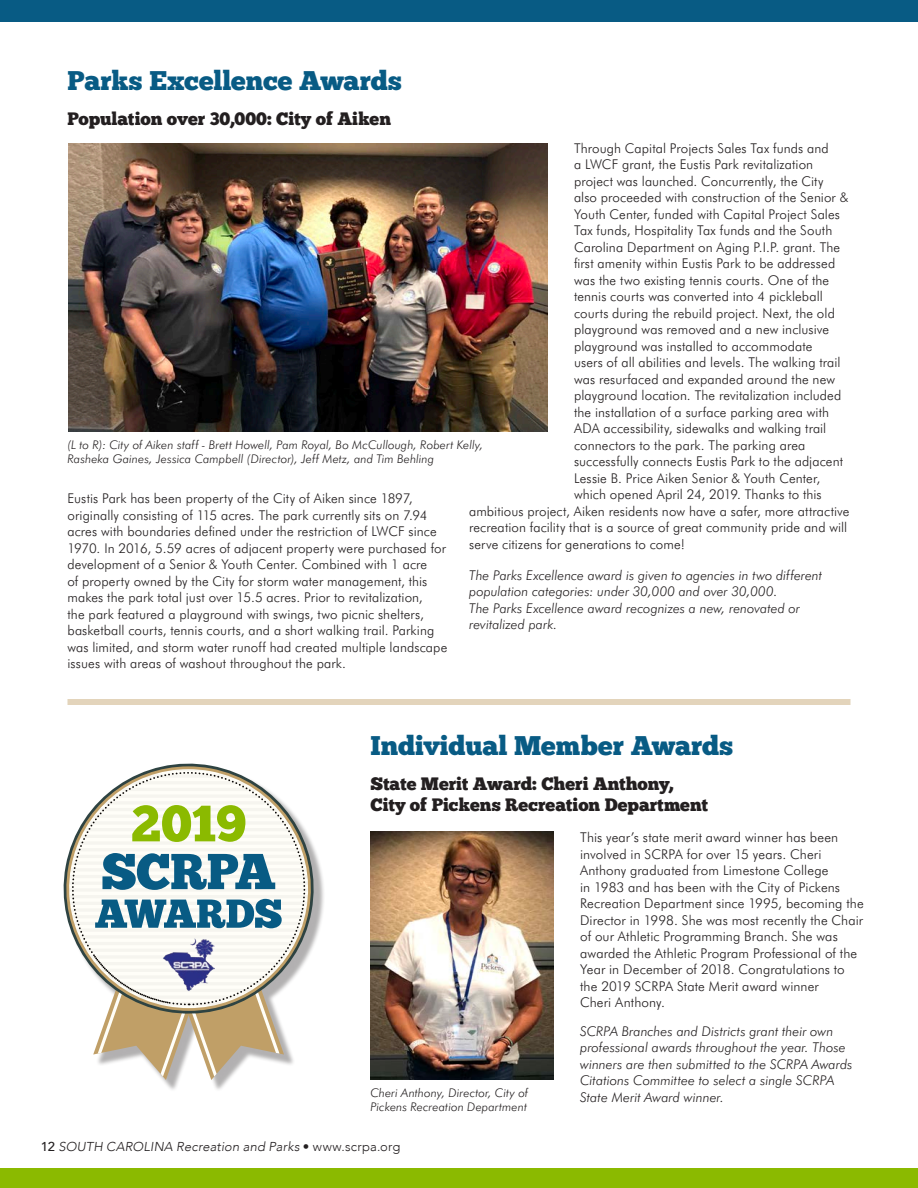
<style>
.page{position:relative;width:918px;height:1188px;background:#fff}
.page>*{position:absolute;margin:0;border:0;box-sizing:border-box;transform-origin:0 0}
.t1{font:27px "Chunk Five";color:#085b84}
.t2{font:18px/21px "Chunk Five";letter-spacing:-.005em;color:#231f20}
.t3{font:300 13.5px/16.5px "Futura BT";letter-spacing:.01em;color:#231f20}
.t4{font:italic 300 13.5px/16.5px "Futura BT";color:#231f20}
.t5{font:italic 300 12.9px "Avenir";letter-spacing:.01em;color:#231f20}
.t6{font:italic 300 12px/13.5px "Futura BT";letter-spacing:.005em;color:#231f20}
.s1{font-weight:500;font-style:normal}
.s2{font-style:normal}
</style>
<div class="page">
<hr style="left:917px;top:555px;width:1px;height:633px;background:#efe7d9">
<div style="left:0;top:0;width:918px;height:22px;background:#085b84"></div>
<div style="left:0;top:1169px;width:918px;height:19px;background:#8bba00"></div>
<img style="left:69px;top:143px;width:478px;height:289px">
<img style="left:370px;top:831px;width:183px;height:249px">
<svg style="left:63px;top:766px;width:258px;height:167px"></svg>
<svg style="left:65px;top:769px;width:253px;height:175px"></svg>
<svg style="left:69px;top:771px;width:245px;height:217px"></svg>
<svg style="left:132px;top:805px;width:114px;height:37px"></svg>
<svg style="left:91px;top:853px;width:193px;height:227px"></svg>
<div style="left:157px;top:932px;width:64px;height:66px;background:#faf9f3"></div>
<img style="left:163px;top:939px;width:51px;height:52px">
<div style="left:68px;top:699px;width:782px;height:6px;background:#e3d4bb"></div>
<h1 class="t1" style="left:68px;top:64px;width:336px">Parks Excellence Awards</h1>
<h2 class="t2" style="left:68px;top:108px;width:325px">Population over 30,000: City of Aiken</h2>
<p class="t3" style="left:574px;top:140px;width:256px">Through Capital Projects Sales Tax funds and</p>
<p class="t3" style="left:574px;top:156px;width:241px">a LWCF grant, the Eustis Park revitalization</p>
<p class="t3" style="left:574px;top:173px;width:251px">project was launched. Concurrently, the City</p>
<p class="t3" style="left:574px;top:189px;width:276px">also proceeded with construction of the Senior &amp;</p>
<p class="t3" style="left:574px;top:206px;width:267px">Youth Center, funded with Capital Project Sales</p>
<p class="t3" style="left:574px;top:222px;width:260px">Tax funds, Hospitality Tax funds and the South</p>
<p class="t3" style="left:574px;top:239px;width:268px">Carolina Department on Aging P.I.P. grant. The</p>
<p class="t3" style="left:574px;top:255px;width:263px">first amenity within Eustis Park to be addressed</p>
<p class="t3" style="left:574px;top:272px;width:257px">was the two existing tennis courts. One of the</p>
<p class="t3" style="left:574px;top:288px;width:250px">tennis courts was converted into 4 pickleball</p>
<p class="t3" style="left:574px;top:305px;width:262px">courts during the rebuild project. Next, the old</p>
<p class="t3" style="left:574px;top:321px;width:257px">playground was removed and a new inclusive</p>
<p class="t3" style="left:574px;top:338px;width:240px">playground was installed to accommodate</p>
<p class="t3" style="left:574px;top:354px;width:268px">users of all abilities and levels. The walking trail</p>
<p class="t3" style="left:574px;top:371px;width:262px">was resurfaced and expanded around the new</p>
<p class="t3" style="left:574px;top:387px;width:269px">playground location. The revitalization included</p>
<p class="t3" style="left:574px;top:404px;width:257px">the installation of a surface parking area with</p>
<p class="t3" style="left:574px;top:420px;width:254px">ADA accessibility, sidewalks and walking trail</p>
<p class="t3" style="left:574px;top:437px;width:233px">connectors to the park. The parking area</p>
<p class="t3" style="left:574px;top:453px;width:271px">successfully connects Eustis Park to the adjacent</p>
<p class="t3" style="left:574px;top:470px;width:248px">Lessie B. Price Aiken Senior &amp; Youth Center,</p>
<p class="t3" style="left:574px;top:486px;width:249px">which opened April 24, 2019. Thanks to this</p>
<p class="t3" style="left:469px;top:503px;width:382px">ambitious project, Aiken residents now have a safer, more attractive</p>
<p class="t3" style="left:469px;top:519px;width:380px">recreation facility that is a source of great community pride and will</p>
<p class="t3" style="left:469px;top:536px;width:217px">serve citizens for generations to come!</p>
<p class="t4" style="left:469px;top:566px;width:354px">The Parks Excellence award is given to agencies in two different population categories: under 30,000 and over 30,000.<br>The Parks Excellence award recognizes a new, renovated or revitalized park.</p>
<p class="t6" style="left:68px;top:438px;width:417px">(L to R): City of Aiken staff - Brett Howell, Pam Royal, Bo McCullough, Robert Kelly,<br>Rasheka Gaines, Jessica Campbell (Director), Jeff Metz, and Tim Behling</p>
<p class="t3" style="left:68px;top:490px;width:381px">Eustis Park has been property of the City of Aiken since 1897, originally consisting of 115 acres. The park currently sits on 7.94 acres with boundaries defined under the restriction of LWCF since 1970. In 2016, 5.59 acres of adjacent property were purchased for development of a Senior &amp; Youth Center. Combined with 1 acre<br>of property owned by the City for storm water management, this makes the park total just over 15.5 acres. Prior to revitalization,<br>the park featured a playground with swings, two picnic shelters, basketball courts, tennis courts, and a short walking trail. Parking was limited, and storm water runoff had created multiple landscape issues with areas of washout throughout the park.</p>
<h1 class="t1" style="left:370px;top:730px;width:364px">Individual Member Awards</h1>
<h2 class="t2" style="left:370px;top:773px;width:339px">State Merit Award: Cheri Anthony,<br>City of Pickens Recreation Department</h2>
<p class="t6" style="left:370px;top:1086px;width:159px">Cheri Anthony, Director, City of<br>Pickens Recreation Department</p>
<p class="t5" style="left:41px;top:1139px;width:361px"><span class="s1">12</span> SOUTH CAROLINA Recreation and Parks <span class="s2">• www.scrpa.org</span></p>
<p class="t3" style="left:580px;top:829px;width:285px">This year’s state merit award winner has been involved in SCRPA for over 15 years. Cheri Anthony graduated from Limestone College<br>in 1983 and has been with the City of Pickens Recreation Department since 1995, becoming the Director in 1998. She was most recently the Chair of our Athletic Programming Branch. She was awarded the Athletic Program Professional of the Year in December of 2018. Congratulations to the 2019 SCRPA State Merit award winner<br>Cheri Anthony.</p>
<p class="t4" style="left:580px;top:1023px;width:274px">SCRPA Branches and Districts grant their own professional awards throughout the year. Those winners are then submitted to the SCRPA Awards Citations Committee to select a single SCRPA State Merit Award winner.</p>
</div>
